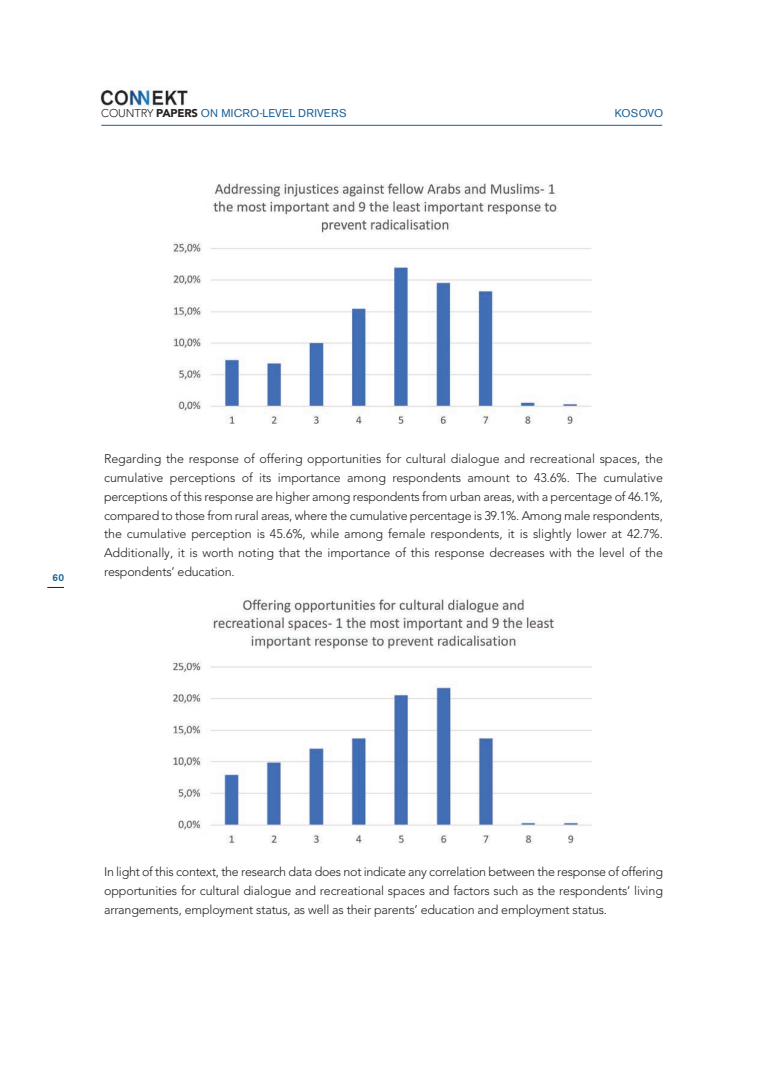
<style>
.page{position:relative;width:780px;height:1088px;background:#fff}
.page>*{position:absolute;margin:0;border:0;box-sizing:border-box;transform-origin:0 0}
.t1{font:300 12.5px/18.8px "Avenir LT Pro";letter-spacing:-.015em;color:#231f20;text-align:justify}
.t2{font:11.25px "Akzidenz Grotesk BE";letter-spacing:.02em;color:#185f95}
.t3{font:500 10px "Akzidenz Grotesk BE";color:#185f95}
.s1{font-family:"Avenir LT Pro";font-weight:300;color:#231f20}
.s2{font-family:"Avenir LT Pro";font-weight:900;color:#231f20}
</style>
<div class="page">
<img style="left:100px;top:87px;width:88px;height:20px">
<svg style="left:47px;top:587px;width:17px;height:1px"></svg>
<hr style="left:101px;top:125px;width:561px;height:1px;background:#185f95">
<img style="left:173px;top:183px;width:419px;height:241px">
<img style="left:173px;top:598px;width:419px;height:246px">
<p class="t2" style="left:101px;top:109px;width:247px"><span class="s1">COUNTRY</span> <span class="s2">PAPERS</span> ON MICRO-LEVEL DRIVERS</p>
<p class="t2" style="left:614px;top:109px;width:50px">KOSOVO</p>
<p class="t3" style="left:53px;top:574px;width:13px">60</p>
<p class="t1" style="left:104px;top:451px;width:560px">Regarding the response of offering opportunities for cultural dialogue and recreational spaces, the cumulative perceptions of its importance among respondents amount to 43.6%. The cumulative perceptions of this response are higher among respondents from urban areas, with a percentage of 46.1%, compared to those from rural areas, where the cumulative percentage is 39.1%. Among male respondents, the cumulative perception is 45.6%, while among female respondents, it is slightly lower at 42.7%.<br>Additionally, it is worth noting that the importance of this response decreases with the level of the respondents’ education.</p>
<p class="t1" style="left:104px;top:863px;width:560px">In light of this context, the research data does not indicate any correlation between the response of offering opportunities for cultural dialogue and recreational spaces and factors such as the respondents’ living arrangements, employment status, as well as their parents’ education and employment status.</p>
</div>
